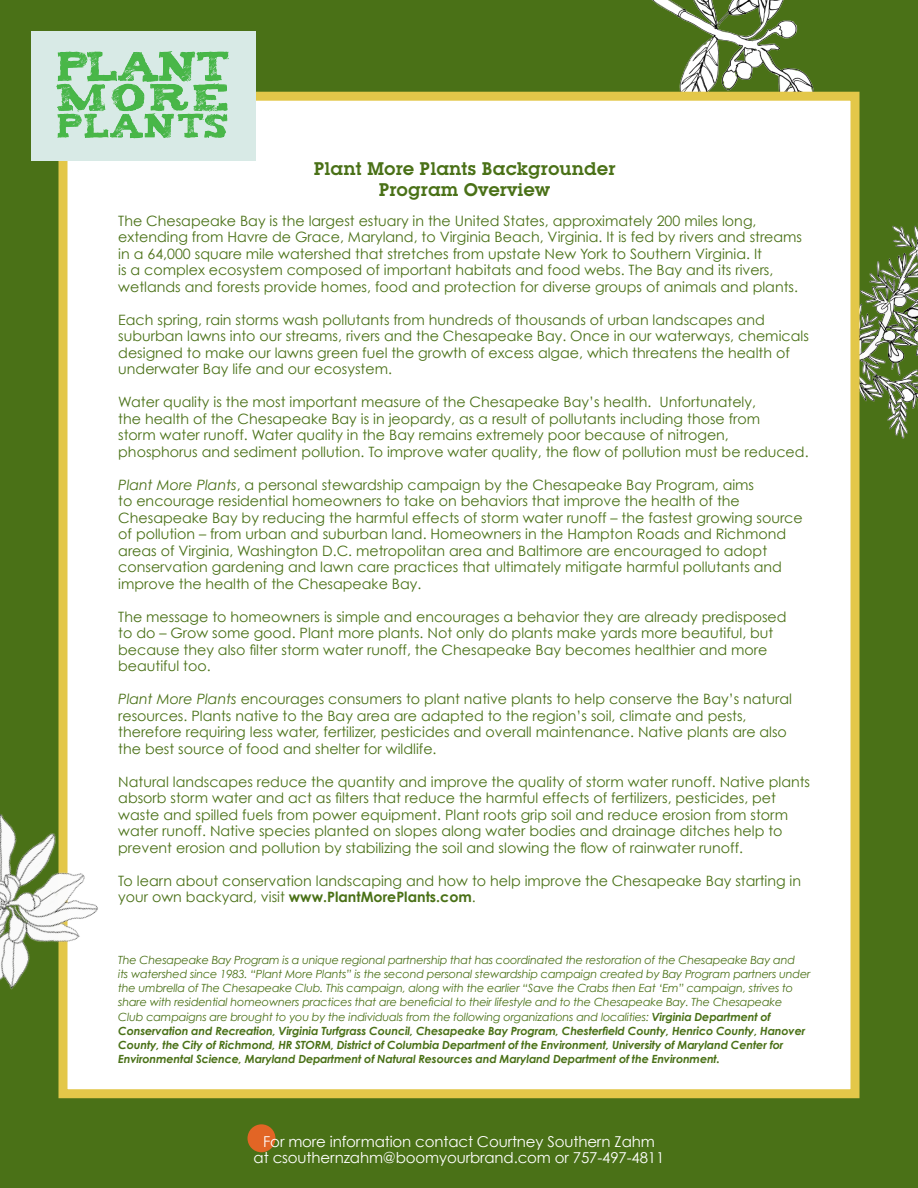
<style>
.page{position:relative;width:918px;height:1188px;background:#4a7117}
.page>*{position:absolute;margin:0;border:0;box-sizing:border-box;transform-origin:0 0}
.t1{font:600 18px/21px "Lubalin Graph IT Cby BT";color:#4a7117;text-align:center}
.t2{font:15px/16.5px "Century Gothic";letter-spacing:-.01em;color:#fff;text-align:center}
.t3{font:14.25px/16.5px "Century Gothic";color:#4a7117}
.t4{font:italic 11.25px/14.2px "Century Gothic";letter-spacing:-.015em;color:#4a7117}
.s1{font-style:italic}
.s2{font-weight:700}
</style>
<div class="page">
<img style="left:564px;top:0;width:296px;height:92px">
<img style="left:860px;top:225px;width:58px;height:214px">
<div style="left:58px;top:92px;width:802px;height:1006px;background:#fff;border:9px solid #e3c749"></div>
<div style="left:31px;top:32px;width:225px;height:129px;background:#d8eae6"></div>
<img style="left:56px;top:51px;width:173px;height:88px">
<div style="left:247px;top:1124px;width:28px;height:28px;background:#e26525;border-radius:50%"></div>
<img style="left:0;top:777px;width:98px;height:238px">
<p class="t1" style="left:314px;top:158px;width:303px">Plant More Plants Backgrounder<br>Program Overview</p>
<p class="t3" style="left:118px;top:212px;width:685px">The Chesapeake Bay is the largest estuary in the United States, approximately 200 miles long, extending from Havre de Grace, Maryland, to Virginia Beach, Virginia. It is fed by rivers and streams in a 64,000 square mile watershed that stretches from upstate New York to Southern Virginia. It<br>is a complex ecosystem composed of important habitats and food webs. The Bay and its rivers, wetlands and forests provide homes, food and protection for diverse groups of animals and plants.</p>
<p class="t3" style="left:118px;top:311px;width:692px">Each spring, rain storms wash pollutants from hundreds of thousands of urban landscapes and suburban lawns into our streams, rivers and the Chesapeake Bay. Once in our waterways, chemicals designed to make our lawns green fuel the growth of excess algae, which threatens the health of underwater Bay life and our ecosystem.</p>
<p class="t3" style="left:118px;top:393px;width:692px">Water quality is the most important measure of the Chesapeake Bay’s health. Unfortunately,<br>the health of the Chesapeake Bay is in jeopardy, as a result of pollutants including those from<br>storm water runoff. Water quality in the Bay remains extremely poor because of nitrogen, phosphorus and sediment pollution. To improve water quality, the flow of pollution must be reduced.</p>
<p class="t3" style="left:118px;top:476px;width:686px"><span class="s1">Plant More Plants</span>, a personal stewardship campaign by the Chesapeake Bay Program, aims<br>to encourage residential homeowners to take on behaviors that improve the health of the Chesapeake Bay by reducing the harmful effects of storm water runoff – the fastest growing source of pollution – from urban and suburban land. Homeowners in the Hampton Roads and Richmond areas of Virginia, Washington D.C. metropolitan area and Baltimore are encouraged to adopt conservation gardening and lawn care practices that ultimately mitigate harmful pollutants and improve the health of the Chesapeake Bay.</p>
<p class="t3" style="left:118px;top:608px;width:670px">The message to homeowners is simple and encourages a behavior they are already predisposed to do – Grow some good. Plant more plants. Not only do plants make yards more beautiful, but because they also filter storm water runoff, the Chesapeake Bay becomes healthier and more beautiful too.</p>
<p class="t3" style="left:118px;top:690px;width:675px"><span class="s1">Plant More Plants</span> encourages consumers to plant native plants to help conserve the Bay’s natural resources. Plants native to the Bay area are adapted to the region’s soil, climate and pests, therefore requiring less water, fertilizer, pesticides and overall maintenance. Native plants are also the best source of food and shelter for wildlife.</p>
<p class="t3" style="left:118px;top:773px;width:693px">Natural landscapes reduce the quantity and improve the quality of storm water runoff. Native plants absorb storm water and act as filters that reduce the harmful effects of fertilizers, pesticides, pet waste and spilled fuels from power equipment. Plant roots grip soil and reduce erosion from storm water runoff. Native species planted on slopes along water bodies and drainage ditches help to prevent erosion and pollution by stabilizing the soil and slowing the flow of rainwater runoff.</p>
<p class="t3" style="left:118px;top:872px;width:684px">To learn about conservation landscaping and how to help improve the Chesapeake Bay starting in your own backyard, visit <span class="s2">www.PlantMorePlants.com</span>.</p>
<p class="t4" style="left:118px;top:952px;width:694px">The Chesapeake Bay Program is a unique regional partnership that has coordinated the restoration of the Chesapeake Bay and<br>its watershed since 1983. “Plant More Plants” is the second personal stewardship campaign created by Bay Program partners under the umbrella of The Chesapeake Club. This campaign, along with the earlier “Save the Crabs then Eat ‘Em” campaign, strives to share with residential homeowners practices that are beneficial to their lifestyle and to the Chesapeake Bay. The Chesapeake<br>Club campaigns are brought to you by the individuals from the following organizations and localities: <span class="s2">Virginia Department of Conservation and Recreation, Virginia Turfgrass Council, Chesapeake Bay Program, Chesterfield County, Henrico County, Hanover County, the City of Richmond, HR STORM, District of Columbia Department of the Environment, University of Maryland Center for Environmental Science, Maryland Department of Natural Resources and Maryland Department of the Environment.</span></p>
<p class="t2" style="left:254px;top:1133px;width:412px">For more information contact Courtney Southern Zahm<br>at csouthernzahm@boomyourbrand.com or 757-497-4811</p>
</div>
